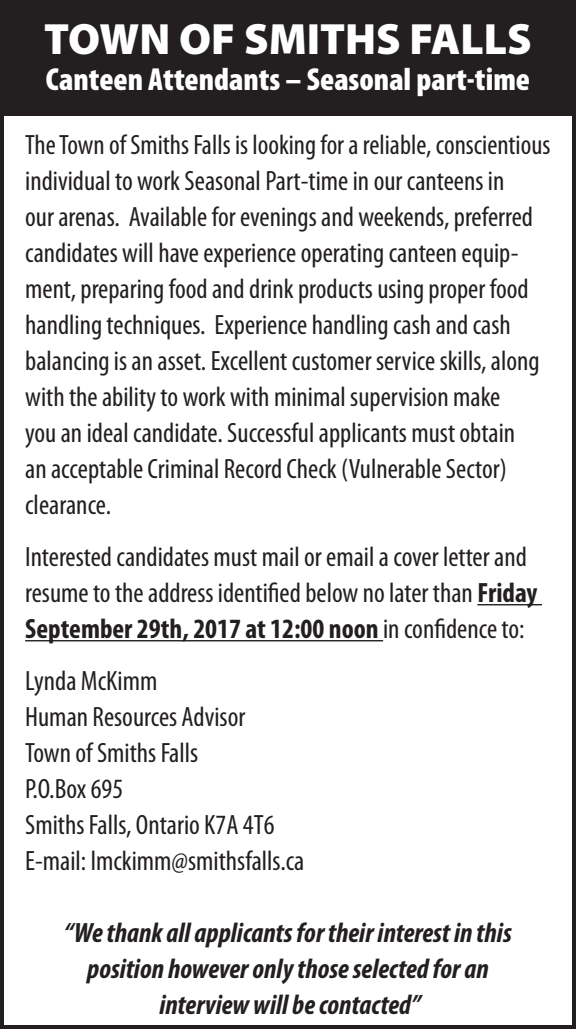
<style>
.page{position:relative;width:576px;height:1029px;background:#fff}
.page>*{position:absolute;margin:0;border:0;box-sizing:border-box;transform-origin:0 0}
.t1{font:900 44px "Myriad Pro";color:#fff}
.t2{font:900 condensed 32px "Myriad Pro";color:#fff}
.t3{font:condensed 28px/36px "Myriad Pro";color:#231f20}
.t4{font:italic 700 condensed 28px/36px "Myriad Pro";color:#231f20;text-align:center}
.s1{font-weight:700}
</style>
<div class="page">
<div style="left:0;top:0;width:576px;height:116px;background:#231f20"></div>
<div style="left:0;top:0;width:576px;height:1029px;border:4px solid #231f20"></div>
<hr style="left:477px;top:604px;width:65px;height:1px;background:#231f20">
<hr style="left:25px;top:640px;width:358px;height:1px;background:#231f20">
<h1 class="t1" style="left:44px;top:10px;width:489px">TOWN OF SMITHS FALLS</h1>
<p class="t2" style="left:46px;top:59px;width:486px">Canteen Attendants – Seasonal part-time</p>
<p class="t3" style="left:25px;top:126px;width:527px">The Town of Smiths Falls is looking for a reliable, conscientious individual to work Seasonal Part-time in our canteens in<br>our arenas. Available for evenings and weekends, preferred candidates will have experience operating canteen equip&shy;ment, preparing food and drink products using proper food handling techniques. Experience handling cash and cash balancing is an asset. Excellent customer service skills, along with the ability to work with minimal supervision make<br>you an ideal candidate. Successful applicants must obtain<br>an acceptable Criminal Record Check (Vulnerable Sector) clearance.</p>
<p class="t3" style="left:25px;top:538px;width:514px">Interested candidates must mail or email a cover letter and resume to the address identified below no later than <span class="s1">Friday<br>September 29th, 2017 at 12:00 noon</span> in confidence to:</p>
<p class="t3" style="left:25px;top:662px;width:281px">Lynda McKimm<br>Human Resources Advisor<br>Town of Smiths Falls<br>P.O.Box 695<br>Smiths Falls, Ontario K7A 4T6<br>E-mail: lmckimm@smithsfalls.ca</p>
<p class="t4" style="left:64px;top:914px;width:449px">“We thank all applicants for their interest in this position however only those selected for an interview will be contacted”</p>
</div>
